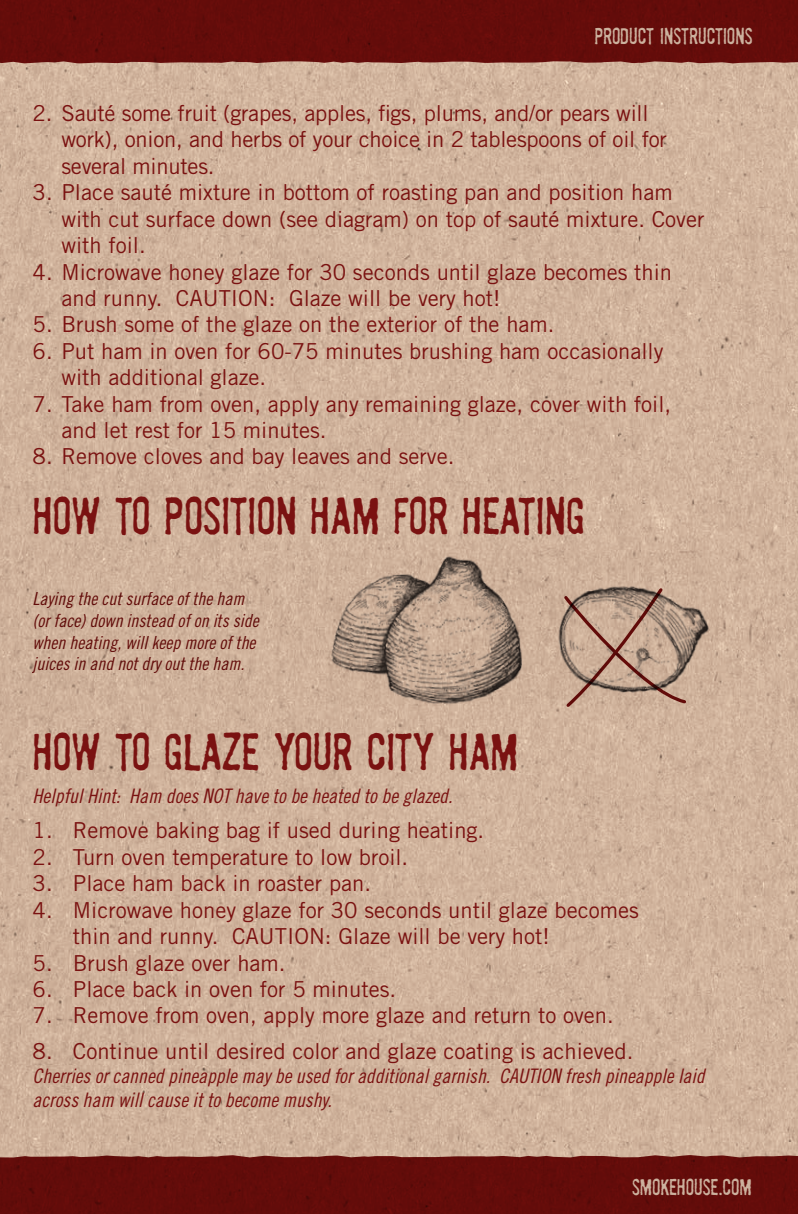
<style>
.page{position:relative;width:798px;height:1214px;background:#fff}
.page>*{position:absolute;margin:0;border:0;box-sizing:border-box;transform-origin:0 0}
.t1{font:300 48px "Badhouse";letter-spacing:-.01em;color:#7a1211}
.t2{font:22px/26.4px "Trade Gothic LT Std";color:#7a1211}
.t3{font:300 21px "Badhouse";letter-spacing:-.01em;color:#ccb19e}
.t4{font:20px/24px "Trade Gothic LT Std Cn 18 Obl";color:#7a1211}
.t5{font:18px/21.6px "Trade Gothic LT Std Cn 18 Obl";color:#7a1211}
</style>
<div class="page">
<img style="left:0;top:63px;width:798px;height:1091px">
<div style="left:0;top:1154px;width:798px;height:59px;background:#630c0a"></div>
<div style="left:0;top:0;width:798px;height:63px;background:#640c0a"></div>
<svg style="left:562px;top:705px;width:126px;height:3px"></svg>
<img style="left:326px;top:553px;width:390px;height:152px">
<p class="t3" style="left:594px;top:22px;width:160px">PRODUCT INSTRUCTIONS</p>
<p class="t2" style="left:61px;top:100px;width:607px;text-indent:-29px">2. Sauté some fruit (grapes, apples, figs, plums, and/or pears will work), onion, and herbs of your choice in 2 tablespoons of oil for several minutes.</p>
<p class="t2" style="left:61px;top:179px;width:644px;text-indent:-29px">3. Place sauté mixture in bottom of roasting pan and position ham with cut surface down (see diagram) on top of sauté mixture. Cover with foil.</p>
<p class="t2" style="left:61px;top:258px;width:612px;text-indent:-29px">4. Microwave honey glaze for 30 seconds until glaze becomes thin and runny. CAUTION: Glaze will be very hot!</p>
<p class="t2" style="left:33px;top:311px;width:523px">5. Brush some of the glaze on the exterior of the ham.</p>
<p class="t2" style="left:61px;top:337px;width:603px;text-indent:-29px">6. Put ham in oven for 60-75 minutes brushing ham occasionally with additional glaze.</p>
<p class="t2" style="left:61px;top:390px;width:611px;text-indent:-29px">7. Take ham from oven, apply any remaining glaze, cover with foil, and let rest for 15 minutes.</p>
<p class="t2" style="left:33px;top:443px;width:423px">8. Remove cloves and bay leaves and serve.</p>
<h1 class="t1" style="left:33px;top:482px;width:554px">HOW TO POSITION HAM FOR HEATING</h1>
<p class="t5" style="left:33px;top:588px;width:227px">Laying the cut surface of the ham (or face) down instead of on its side when heating, will keep more of the juices in and not dry out the ham.</p>
<h1 class="t1" style="left:33px;top:718px;width:487px">HOW TO GLAZE YOUR CITY HAM</h1>
<p class="t4" style="left:33px;top:784px;width:421px">Helpful Hint: Ham does NOT have to be heated to be glazed.</p>
<p class="t2" style="left:33px;top:816px;width:453px">1. Remove baking bag if used during heating.</p>
<p class="t2" style="left:33px;top:843px;width:377px">2. Turn oven temperature to low broil.</p>
<p class="t2" style="left:33px;top:869px;width:340px">3. Place ham back in roaster pan.</p>
<p class="t2" style="left:73px;top:896px;width:567px;text-indent:-40px">4. Microwave honey glaze for 30 seconds until glaze becomes thin and runny. CAUTION: Glaze will be very hot!</p>
<p class="t2" style="left:33px;top:948px;width:254px">5. Brush glaze over ham.</p>
<p class="t2" style="left:33px;top:975px;width:365px">6. Place back in oven for 5 minutes.</p>
<p class="t2" style="left:33px;top:1001px;width:582px">7. Remove from oven, apply more glaze and return to oven.</p>
<p class="t2" style="left:33px;top:1037px;width:602px">8. Continue until desired color and glaze coating is achieved.</p>
<p class="t4" style="left:33px;top:1063px;width:673px">Cherries or canned pineapple may be used for additional garnish. CAUTION fresh pineapple laid across ham will cause it to become mushy.</p>
<p class="t3" style="left:632px;top:1171px;width:121px">SMOKEHOUSE.COM</p>
</div>
